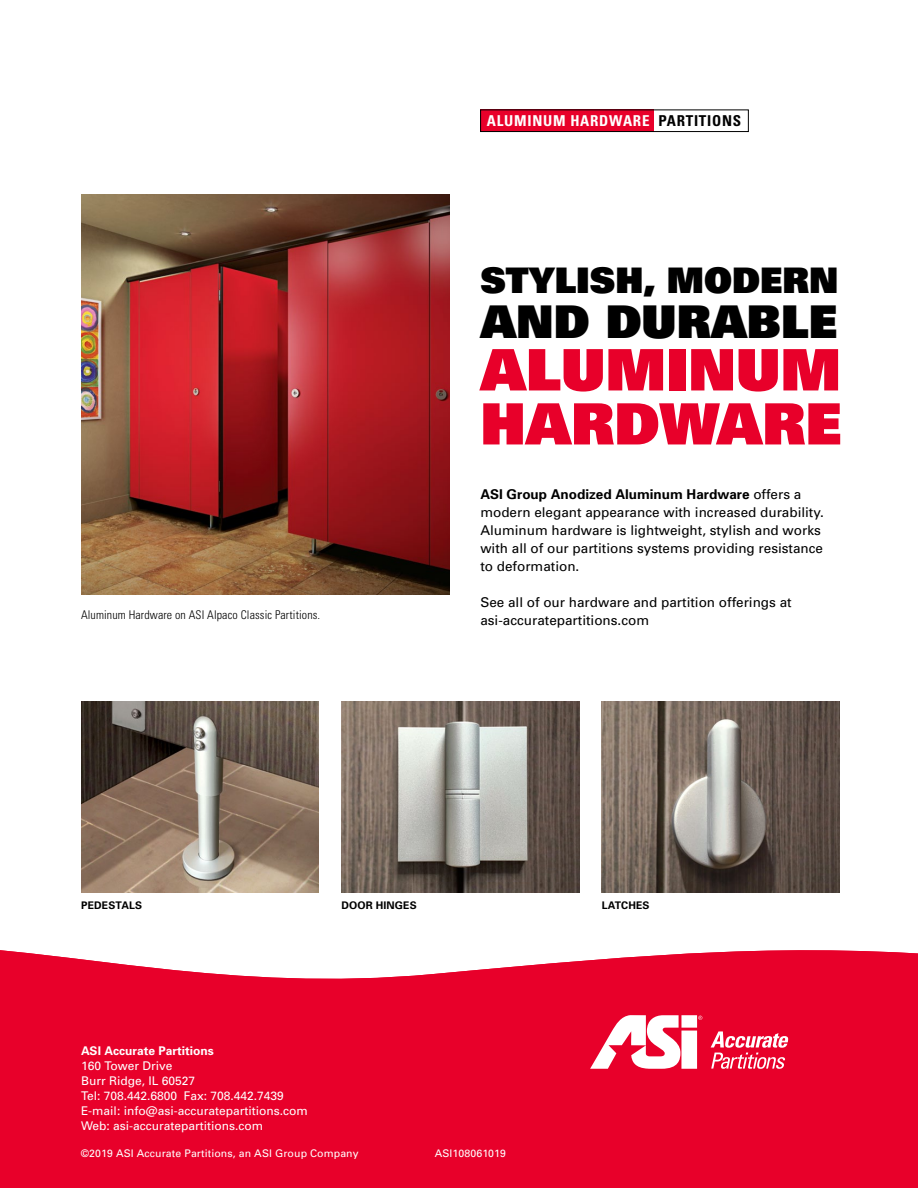
<style>
.page{position:relative;width:918px;height:1188px;background:#fff}
.page>*{position:absolute;margin:0;border:0;box-sizing:border-box;transform-origin:0 0}
.t1{font:900 57.3px "Univers";color:#e8002a}
.t2{font:900 57px "Univers";color:#e8002a}
.t3{font:900 45.15px "Univers";color:#000}
.t4{font:900 35.25px "Univers";color:#000}
.t5{font:700 condensed 15px "Univers";letter-spacing:.05em;color:#fff}
.t6{font:13.5px/18px "Univers";color:#000}
.t7{font:12px/15px "Univers";color:#fff}
.t8{font:300 condensed 12px "Univers";letter-spacing:.01em;color:#000}
.t9{font:700 12px "Univers";color:#fff}
.t10{font:10.5px "Univers";letter-spacing:.01em;color:#fff}
.t11{font:700 10.5px "Univers";letter-spacing:.01em;color:#000}
.s1{color:#000}
.s2{font-weight:700}
</style>
<div class="page">
<img style="left:81px;top:194px;width:368px;height:400px">
<div style="left:481px;top:110px;width:173px;height:22px;background:#e8002a"></div>
<div style="left:0;top:950px;width:918px;height:238px;background:#e8002a"></div>
<div style="left:480px;top:110px;width:269px;height:22px;border:1px solid #000"></div>
<img style="left:342px;top:702px;width:237px;height:191px">
<img style="left:81px;top:702px;width:238px;height:191px">
<img style="left:602px;top:702px;width:237px;height:191px">
<svg style="left:711px;top:1031px;width:78px;height:38px"></svg>
<svg style="left:590px;top:1015px;width:112px;height:54px"></svg>
<p class="t5" style="left:487px;top:112px;width:256px">ALUMINUM HARDWARE <span class="s1">PARTITIONS</span></p>
<p class="t8" style="left:81px;top:608px;width:241px">Aluminum Hardware on ASI Alpaco Classic Partitions.</p>
<h3 class="t4" style="left:480px;top:257px;width:360px">STYLISH, MODERN</h3>
<h3 class="t3" style="left:480px;top:292px;width:358px">AND DURABLE</h3>
<h1 class="t1" style="left:480px;top:332px;width:362px">ALUMINUM</h1>
<h2 class="t2" style="left:480px;top:387px;width:363px">HARDWARE</h2>
<p class="t6" style="left:480px;top:485px;width:345px"><span class="s2">ASI Group Anodized Aluminum Hardware</span> offers a modern elegant appearance with increased durability.<br>Aluminum hardware is lightweight, stylish and works with all of our partitions systems providing resistance to deformation.</p>
<p class="t6" style="left:480px;top:593px;width:313px">See all of our hardware and partition offerings at asi-accuratepartitions.com</p>
<p class="t11" style="left:81px;top:899px;width:62px">PEDESTALS</p>
<p class="t11" style="left:342px;top:899px;width:77px">DOOR HINGES</p>
<p class="t11" style="left:602px;top:899px;width:49px">LATCHES</p>
<p class="t9" style="left:81px;top:1043px;width:134px">ASI Accurate Partitions</p>
<p class="t7" style="left:81px;top:1058px;width:228px">160 Tower Drive<br>Burr Ridge, IL 60527<br>Tel: 708.442.6800 Fax: 708.442.7439<br>E-mail: info@asi-accuratepartitions.com<br>Web: asi-accuratepartitions.com</p>
<p class="t10" style="left:81px;top:1148px;width:279px">©2019 ASI Accurate Partitions, an ASI Group Company</p>
<p class="t10" style="left:435px;top:1148px;width:73px">ASI108061019</p>
</div>
